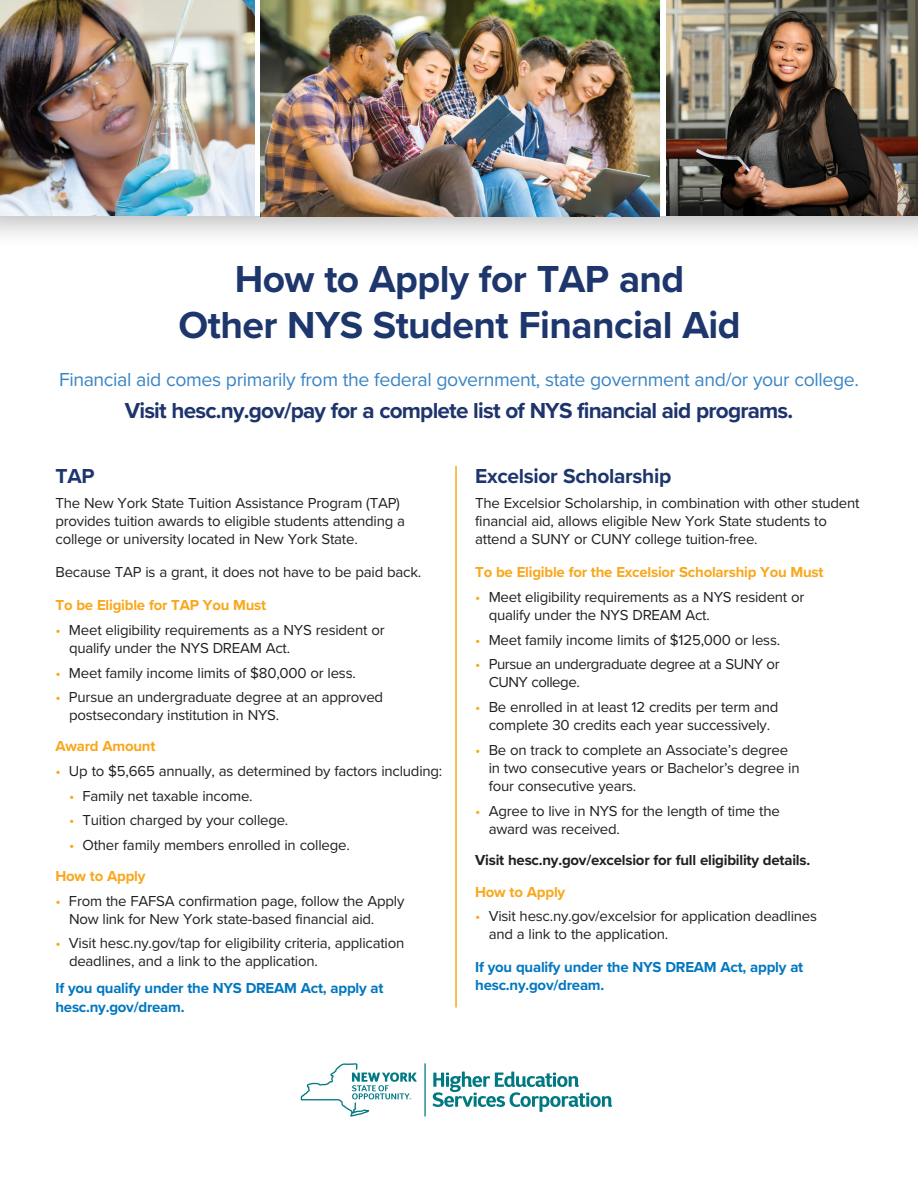
<style>
.page{position:relative;width:918px;height:1188px;background:#fff}
.page>*{position:absolute;margin:0;border:0;box-sizing:border-box;transform-origin:0 0}
.t1{font:700 39px/46.5px "Proxima Nova";letter-spacing:-.015em;color:#1d366c;text-align:center}
.t2{font:700 22.5px "Proxima Nova";letter-spacing:-.035em;color:#1e346c}
.t3{font:700 21px "Proxima Nova";letter-spacing:-.015em;color:#1d366c}
.t4{font:19.5px "Proxima Nova";letter-spacing:-.02em;color:#3984c5}
.t5{font:15px/18px "Proxima Nova";letter-spacing:-.015em;color:#231f20}
.t6{font:700 15px/19.5px "Proxima Nova";letter-spacing:-.015em;color:#0077c0}
.t7{font:700 15px "Proxima Nova";letter-spacing:-.015em;color:#f9a71b}
.t8{font:700 15px "Proxima Nova";letter-spacing:-.015em;color:#231f20}
.s1{color:#f6aa1b}
</style>
<div class="page">
<img style="left:0;top:216px;width:918px;height:19px">
<hr style="left:455px;top:466px;width:2px;height:542px;background:#f9a71b">
<img style="left:0;top:0;width:254px;height:216px">
<img style="left:260px;top:0;width:400px;height:216px">
<img style="left:666px;top:0;width:252px;height:216px">
<svg style="left:433px;top:1072px;width:179px;height:40px"></svg>
<hr style="left:424px;top:1063px;width:2px;height:54px;background:#007983">
<svg style="left:301px;top:1063px;width:116px;height:54px"></svg>
<p class="t1" style="left:179px;top:255px;width:564px">How to Apply for TAP and<br>Other NYS Student Financial Aid</p>
<p class="t4" style="left:59px;top:365px;width:801px">Financial aid comes primarily from the federal government, state government and/or your college.</p>
<p class="t2" style="left:125px;top:394px;width:670px">Visit hesc.ny.gov/pay for a complete list of NYS financial aid programs.</p>
<p class="t3" style="left:56px;top:460px;width:41px">TAP</p>
<p class="t5" style="left:56px;top:494px;width:351px">The New York State Tuition Assistance Program (TAP) provides tuition awards to eligible students attending a college or university located in New York State.</p>
<p class="t5" style="left:56px;top:563px;width:367px">Because TAP is a grant, it does not have to be paid back.</p>
<p class="t7" style="left:56px;top:594px;width:212px">To be Eligible for TAP You Must</p>
<p class="t5" style="left:69px;top:620px;width:317px;text-indent:-14px"><span class="s1">•</span> Meet eligibility requirements as a NYS resident or qualify under the NYS DREAM Act.</p>
<p class="t5" style="left:56px;top:663px;width:302px"><span class="s1">•</span> Meet family income limits of $80,000 or less.</p>
<p class="t5" style="left:69px;top:688px;width:316px;text-indent:-14px"><span class="s1">•</span> Pursue an undergraduate degree at an approved postsecondary institution in NYS.</p>
<p class="t7" style="left:56px;top:735px;width:101px">Award Amount</p>
<p class="t5" style="left:56px;top:761px;width:388px"><span class="s1">•</span> Up to $5,665 annually, as determined by factors including:</p>
<p class="t5" style="left:69px;top:786px;width:185px"><span class="s1">•</span> Family net taxable income.</p>
<p class="t5" style="left:69px;top:811px;width:221px"><span class="s1">•</span> Tuition charged by your college.</p>
<p class="t5" style="left:69px;top:836px;width:282px"><span class="s1">•</span> Other family members enrolled in college.</p>
<p class="t7" style="left:56px;top:865px;width:92px">How to Apply</p>
<p class="t5" style="left:69px;top:891px;width:337px;text-indent:-14px"><span class="s1">•</span> From the FAFSA confirmation page, follow the Apply<br>Now link for New York state-based financial aid.</p>
<p class="t5" style="left:69px;top:934px;width:337px;text-indent:-14px"><span class="s1">•</span> Visit hesc.ny.gov/tap for eligibility criteria, application deadlines, and a link to the application.</p>
<p class="t6" style="left:56px;top:978px;width:330px">If you qualify under the NYS DREAM Act, apply at hesc.ny.gov/dream.</p>
<p class="t3" style="left:475px;top:460px;width:198px">Excelsior Scholarship</p>
<p class="t5" style="left:475px;top:494px;width:386px">The Excelsior Scholarship, in combination with other student financial aid, allows eligible New York State students to attend a SUNY or CUNY college tuition-free.</p>
<p class="t7" style="left:475px;top:561px;width:350px">To be Eligible for the Excelsior Scholarship You Must</p>
<p class="t5" style="left:489px;top:587px;width:317px;text-indent:-14px"><span class="s1">•</span> Meet eligibility requirements as a NYS resident or qualify under the NYS DREAM Act.</p>
<p class="t5" style="left:475px;top:630px;width:307px"><span class="s1">•</span> Meet family income limits of $125,000 or less.</p>
<p class="t5" style="left:489px;top:655px;width:293px;text-indent:-14px"><span class="s1">•</span> Pursue an undergraduate degree at a SUNY or<br>CUNY college.</p>
<p class="t5" style="left:475px;top:698px;width:305px;text-align:center"><span class="s1">•</span> Be enrolled in at least 12 credits per term and complete 30 credits each year successively.</p>
<p class="t5" style="left:489px;top:740px;width:312px;text-indent:-14px"><span class="s1">•</span> Be on track to complete an Associate’s degree in two consecutive years or Bachelor’s degree in four consecutive years.</p>
<p class="t5" style="left:489px;top:801px;width:293px;text-indent:-14px"><span class="s1">•</span> Agree to live in NYS for the length of time the award was received.</p>
<p class="t8" style="left:475px;top:849px;width:337px">Visit hesc.ny.gov/excelsior for full eligibility details.</p>
<p class="t7" style="left:475px;top:881px;width:92px">How to Apply</p>
<p class="t5" style="left:489px;top:907px;width:330px;text-indent:-14px"><span class="s1">•</span> Visit hesc.ny.gov/excelsior for application deadlines and a link to the application.</p>
<p class="t6" style="left:475px;top:958px;width:330px;line-height:18px">If you qualify under the NYS DREAM Act, apply at hesc.ny.gov/dream.</p>
</div>
